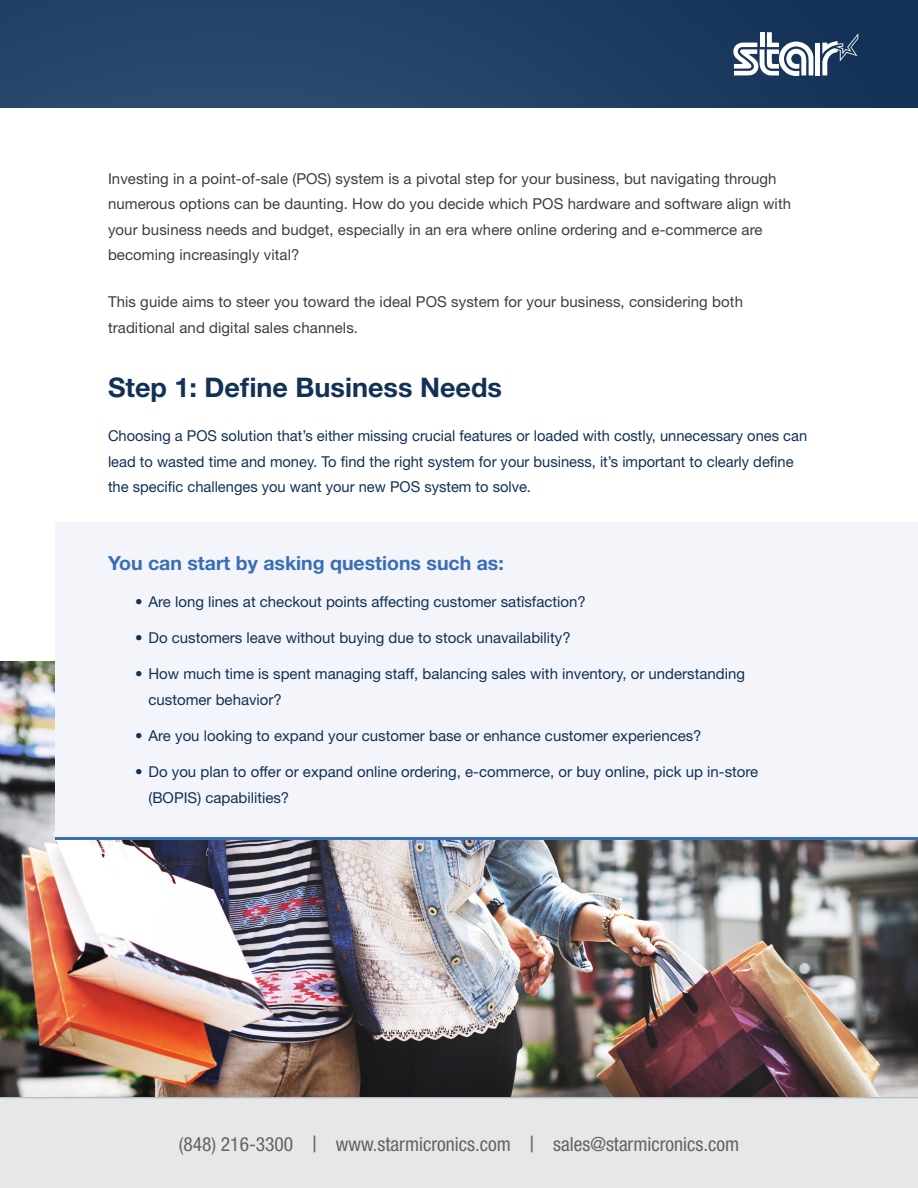
<style>
.page{position:relative;width:918px;height:1188px;background:#fff}
.page>*{position:absolute;margin:0;border:0;box-sizing:border-box;transform-origin:0 0}
.t1{font:700 27px "Helvetica Neue LT Std";color:#113156}
.t2{font:condensed 19.5px "Helvetica Neue LT Std";color:#636366}
.t3{font:700 19.5px "Helvetica Neue LT Std";color:#3a6db5}
.t4{font:15px/25.5px "Helvetica Neue LT Std";color:#113156}
.t5{font:15px/25.5px "Helvetica Neue LT Std";letter-spacing:.005em;color:#3e3e3f}
.s1{font-size:22.5px}
</style>
<div class="page">
<img style="left:0;top:0;width:918px;height:108px">
<svg style="left:822px;top:33px;width:36px;height:42px;background:#475f7c"></svg>
<div style="left:815px;top:43px;width:5px;height:32px;background:#fff"></div>
<svg style="left:733px;top:32px;width:80px;height:44px"></svg>
<div style="left:0;top:1097px;width:918px;height:91px;background:#e6e7e9"></div>
<hr style="left:0;top:1097px;width:918px;height:1px;background:#bcbdc0">
<img style="left:0;top:662px;width:918px;height:435px">
<div style="left:55px;top:522px;width:863px;height:315px;background:#f3f5fa"></div>
<hr style="left:55px;top:837px;width:863px;height:3px;background:#3a6db5">
<p class="t5" style="left:108px;top:165px;width:685px">Investing in a point-of-sale (POS) system is a pivotal step for your business, but navigating through numerous options can be daunting. How do you decide which POS hardware and software align with your business needs and budget, especially in an era where online ordering and e-commerce are becoming increasingly vital?</p>
<p class="t5" style="left:108px;top:289px;width:637px">This guide aims to steer you toward the ideal POS system for your business, considering both traditional and digital sales channels.</p>
<p class="t1" style="left:108px;top:371px;width:396px">Step 1: Define Business Needs</p>
<p class="t4" style="left:108px;top:423px;width:701px">Choosing a POS solution that’s either missing crucial features or loaded with costly, unnecessary ones can lead to wasted time and money. To find the right system for your business, it’s important to clearly define the specific challenges you want your new POS system to solve.</p>
<p class="t3" style="left:108px;top:551px;width:397px">You can start by asking questions such as:</p>
<p class="t4" style="left:135px;top:588px;width:452px">• Are long lines at checkout points affecting customer satisfaction?</p>
<p class="t4" style="left:135px;top:625px;width:437px">• Do customers leave without buying due to stock unavailability?</p>
<p class="t4" style="left:148px;top:661px;width:598px;text-indent:-14px">• How much time is spent managing staff, balancing sales with inventory, or understanding customer behavior?</p>
<p class="t4" style="left:135px;top:723px;width:568px">• Are you looking to expand your customer base or enhance customer experiences?</p>
<p class="t4" style="left:148px;top:759px;width:611px;text-indent:-14px">• Do you plan to offer or expand online ordering, e-commerce, or buy online, pick up in-store (BOPIS) capabilities?</p>
<h2 class="t2" style="left:179px;top:1133px;width:562px">(848) 216-3300 <span class="s1">|</span> www.starmicronics.com <span class="s1">|</span> sales@starmicronics.com</h2>
</div>
